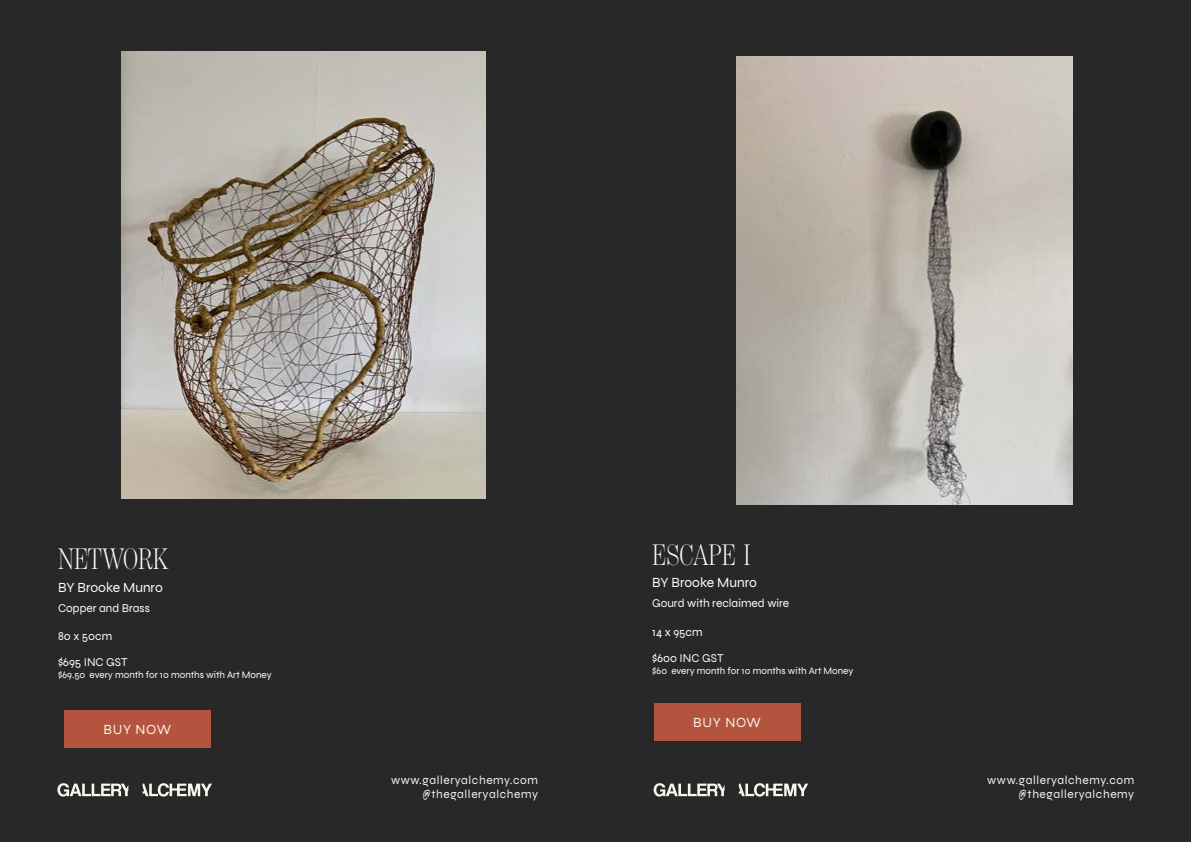
<style>
.page{position:relative;width:1191px;height:842px;background:#282829}
.page>*{position:absolute;margin:0;border:0;box-sizing:border-box;transform-origin:0 0}
.t1{font:300 30px "Benton Mod Disp Ex Cond";color:#fff}
.t2{font:14px "Syne";color:#fff}
.t3{font:14px "Syne";letter-spacing:.05em;color:#f8f7eb}
.t4{font:12px/14.4px "Syne";letter-spacing:.05em;color:#f8f7eb;text-align:right}
.t5{font:12px/25.7px "Syne";color:#fff}
.t6{font:10px "Syne";color:#fff}
</style>
<div class="page">
<svg style="left:739px;top:783px;width:69px;height:14px"></svg>
<svg style="left:653px;top:783px;width:71px;height:14px"></svg>
<svg style="left:143px;top:783px;width:69px;height:14px"></svg>
<svg style="left:57px;top:783px;width:71px;height:14px"></svg>
<img style="left:736px;top:57px;width:336px;height:448px">
<div style="left:653px;top:703px;width:147px;height:38px;background:#b5543e"></div>
<img style="left:121px;top:51px;width:364px;height:448px">
<div style="left:64px;top:710px;width:147px;height:38px;background:#b5543e"></div>
<h1 class="t1" style="left:58px;top:543px;width:112px">NETWORK</h1>
<p class="t2" style="left:58px;top:579px;width:106px">BY Brooke Munro</p>
<p class="t5" style="left:58px;top:595px;width:93px">Copper and Brass</p>
<p class="t5" style="left:58px;top:623px;width:71px">80 x 50cm $695 INC GST</p>
<p class="t6" style="left:58px;top:669px;width:215px">$69.50 every month for 10 months with Art Money</p>
<p class="t3" style="left:103px;top:722px;width:69px">BUY NOW</p>
<p class="t4" style="left:391px;top:772px;width:149px">www.galleryalchemy.com @thegalleryalchemy</p>
<h1 class="t1" style="left:652px;top:538px;width:100px">ESCAPE I</h1>
<p class="t2" style="left:652px;top:575px;width:106px">BY Brooke Munro</p>
<p class="t5" style="left:652px;top:590px;width:139px">Gourd with reclaimed wire</p>
<p class="t5" style="left:652px;top:619px;width:73px">14 x 95cm $600 INC GST</p>
<p class="t6" style="left:652px;top:665px;width:203px">$60 every month for 10 months with Art Money</p>
<p class="t3" style="left:693px;top:714px;width:69px">BUY NOW</p>
<p class="t4" style="left:987px;top:772px;width:149px">www.galleryalchemy.com @thegalleryalchemy</p>
</div>
